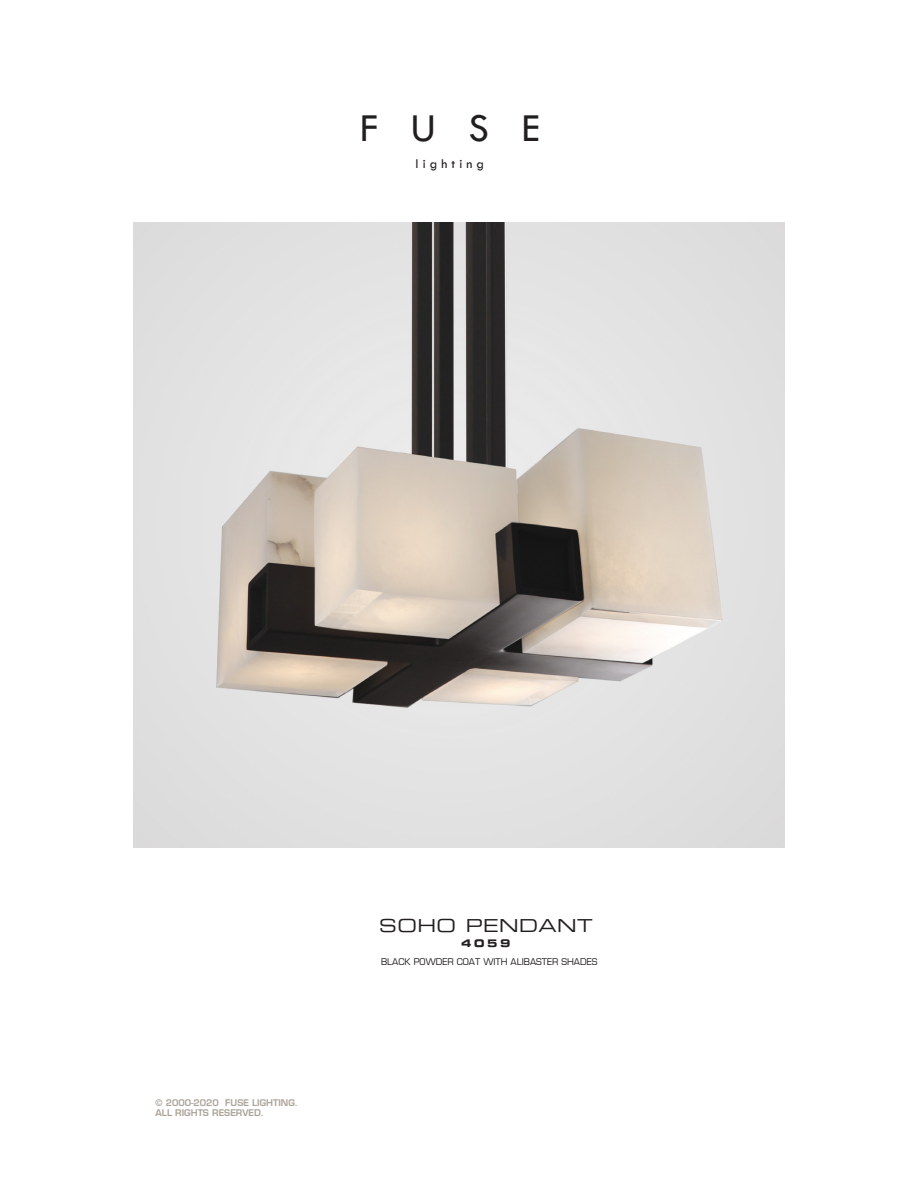
<style>
.page{position:relative;width:918px;height:1188px;background:#fff}
.page>*{position:absolute;margin:0;border:0;box-sizing:border-box;transform-origin:0 0}
.t1{font:41.1px "Tw Cen";color:#231f20}
.Product{font:18px "Eurostile LT Extended Two";letter-spacing:.025em;color:#231f20}
.t2{font:13.65px "Tw Cen";letter-spacing:.3em;color:#231f20}
.Number{font:10.5px "Eurostile LT Bold Extended Two";color:#231f20}
.t3{font:600 9px/10.8px "Eurostile LT";color:#aba399}
.Front_Caption{font:9px "Eurostile LT";color:#231f20}
</style>
<div class="page">
<img style="left:134px;top:222px;width:650px;height:626px">
<h1 class="t1" style="left:360px;top:103px;width:181px">FUSE</h1>
<h3 class="t2" style="left:416px;top:155px;width:70px">lighting</h3>
<p class="t3" style="left:156px;top:1097px;width:144px">© 2000-2020 FUSE LIGHTING.<br>ALL RIGHTS RESERVED.</p>
<p class="Product" style="left:379px;top:913px;width:215px">SOHO PENDANT</p>
<p class="Number" style="left:461px;top:936px;width:51px">4059</p>
<p class="Front_Caption" style="left:381px;top:956px;width:218px">BLACK POWDER COAT WITH ALIBASTER SHADES</p>
</div>
